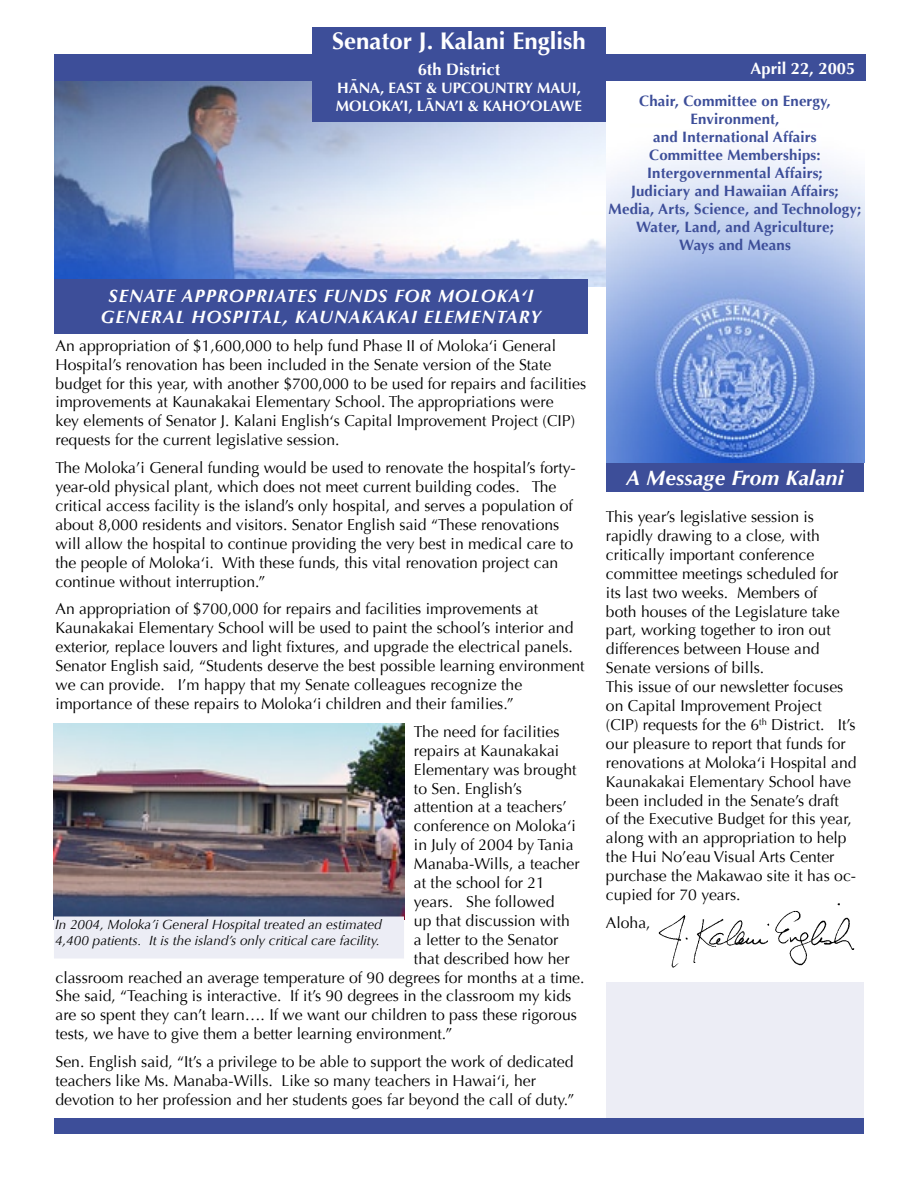
<style>
.page{position:relative;width:918px;height:1188px;background:#fff}
.page>*{position:absolute;margin:0;border:0;box-sizing:border-box;transform-origin:0 0}
.t1{font:700 24px "Optima";color:#fff}
.t2{font:italic 700 21px "Optima";letter-spacing:.01em;color:#fff}
.t3{font:italic 700 18px "Optima";letter-spacing:.05em;color:#fff}
.t4{font:18px "Optima";color:#fff}
.t5{font:700 16.5px "Optima";color:#fff}
.t6{font:15.75px/18.9px "Optima";color:#000}
.t7{font:700 15px "Optima";letter-spacing:.01em;color:#3d4e99}
.t8{font:700 15px "Optima";color:#fff}
.t9{font:italic 13.5px "Optima";color:#000}
</style>
<div class="page">
<div style="left:606px;top:982px;width:258px;height:138px;background:#ecedf5"></div>
<div style="left:606px;top:462px;width:258px;height:30px;background:#3d4e99"></div>
<img style="left:54px;top:81px;width:552px;height:206px">
<div style="left:54px;top:279px;width:534px;height:55px;background:#3d4e99"></div>
<img style="left:606px;top:151px;width:258px;height:311px">
<div style="left:54px;top:1119px;width:810px;height:15px;background:#3d4e99"></div>
<img style="left:54px;top:723px;width:351px;height:197px">
<div style="left:54px;top:54px;width:812px;height:27px;background:#3d4e99"></div>
<div style="left:54px;top:916px;width:350px;height:42px;background:#ecedf5"></div>
<img style="left:658px;top:903px;width:197px;height:65px">
<div style="left:312px;top:27px;width:294px;height:95px;background:#3d4e99"></div>
<p class="t1" style="left:332px;top:27px;width:255px">Senator J. Kalani English</p>
<p class="t5" style="left:418px;top:60px;width:84px">6th District</p>
<p class="t8" style="left:337px;top:79px;width:245px">HANA, EAST &amp; UPCOUNTRY MAUI,</p>
<p class="t8" style="left:336px;top:97px;width:248px">MOLOKA’I, LANA’I &amp; KAHO’OLAWE</p>
<p class="t4" style="left:351px;top:67px;width:7px">-</p>
<p class="t4" style="left:426px;top:86px;width:7px">-</p>
<p class="t3" style="left:109px;top:285px;width:426px">SENATE APPROPRIATES FUNDS FOR MOLOKA‘I</p>
<p class="t3" style="left:101px;top:306px;width:442px">GENERAL HOSPITAL, KAUNAKAKAI ELEMENTARY</p>
<p class="t5" style="left:751px;top:59px;width:106px">April 22, 2005</p>
<p class="t7" style="left:639px;top:92px;width:193px">Chair, Committee on Energy,</p>
<p class="t7" style="left:691px;top:110px;width:90px">Environment,</p>
<p class="t7" style="left:653px;top:128px;width:165px">and International Affairs</p>
<p class="t7" style="left:649px;top:146px;width:173px">Committee Memberships:</p>
<p class="t7" style="left:647px;top:164px;width:177px">Intergovernmental Affairs;</p>
<p class="t7" style="left:631px;top:182px;width:209px">Judiciary and Hawaiian Affairs;</p>
<p class="t7" style="left:609px;top:200px;width:254px">Media, Arts, Science, and Technology;</p>
<p class="t7" style="left:636px;top:218px;width:199px">Water, Land, and Agriculture;</p>
<p class="t7" style="left:679px;top:236px;width:113px">Ways and Means</p>
<p class="t6" style="left:55px;top:336px;width:532px">An appropriation of $1,600,000 to help fund Phase II of Moloka‘i General Hospital’s renovation has been included in the Senate version of the State budget for this year, with another $700,000 to be used for repairs and facilities improvements at Kaunakakai Elementary School. The appropriations were<br>key elements of Senator J. Kalani English‘s Capital Improvement Project (CIP) requests for the current legislative session.</p>
<p class="t6" style="left:55px;top:459px;width:522px">The Moloka’i General funding would be used to renovate the hospital’s forty&shy;year-old physical plant, which does not meet current building codes. The critical access facility is the island’s only hospital, and serves a population of about 8,000 residents and visitors. Senator English said “These renovations will allow the hospital to continue providing the very best in medical care to the people of Moloka‘i. With these funds, this vital renovation project can continue without interruption.”</p>
<p class="t6" style="left:55px;top:600px;width:531px">An appropriation of $700,000 for repairs and facilities improvements at Kaunakakai Elementary School will be used to paint the school’s interior and exterior, replace louvers and light fixtures, and upgrade the electrical panels.<br>Senator English said, “Students deserve the best possible learning environment we can provide. I’m happy that my Senate colleagues recognize the importance of these repairs to Moloka‘i children and their families.”</p>
<p class="t6" style="left:414px;top:722px;width:147px">The need for facilities</p>
<p class="t6" style="left:414px;top:741px;width:147px">repairs at Kaunakakai</p>
<p class="t6" style="left:414px;top:760px;width:164px">Elementary was brought</p>
<p class="t6" style="left:414px;top:779px;width:109px">to Sen. English’s</p>
<p class="t6" style="left:414px;top:798px;width:154px">attention at a teachers’</p>
<p class="t6" style="left:414px;top:817px;width:163px">conference on Moloka‘i</p>
<p class="t6" style="left:414px;top:836px;width:161px">in July of 2004 by Tania</p>
<p class="t6" style="left:414px;top:855px;width:167px">Manaba-Wills, a teacher</p>
<p class="t6" style="left:414px;top:873px;width:133px">at the school for 21</p>
<p class="t6" style="left:414px;top:892px;width:142px">years. She followed</p>
<p class="t6" style="left:414px;top:911px;width:157px">up that discussion with</p>
<p class="t6" style="left:414px;top:930px;width:146px">a letter to the Senator</p>
<p class="t6" style="left:414px;top:949px;width:157px">that described how her</p>
<p class="t6" style="left:55px;top:968px;width:531px">classroom reached an average temperature of 90 degrees for months at a time.</p>
<p class="t6" style="left:55px;top:987px;width:517px">She said, “Teaching is interactive. If it’s 90 degrees in the classroom my kids</p>
<p class="t6" style="left:55px;top:1006px;width:523px">are so spent they can’t learn…. If we want our children to pass these rigorous</p>
<p class="t6" style="left:55px;top:1025px;width:398px">tests, we have to give them a better learning environment.”</p>
<p class="t6" style="left:55px;top:1053px;width:520px">Sen. English said, “It’s a privilege to be able to support the work of dedicated teachers like Ms. Manaba-Wills. Like so many teachers in Hawai‘i, her devotion to her profession and her students goes far beyond the call of duty.”</p>
<p class="t2" style="left:626px;top:466px;width:219px">A Message From Kalani</p>
<p class="t6" style="left:606px;top:507px;width:235px">This year’s legislative session is rapidly drawing to a close, with critically important conference committee meetings scheduled for its last two weeks. Members of both houses of the Legislature take part, working together to iron out differences between House and<br>Senate versions of bills.</p>
<p class="t6" style="left:606px;top:678px;width:252px">This issue of our newsletter focuses on Capital Improvement Project (CIP) requests for the 6<sup>th</sup> District. It’s our pleasure to report that funds for renovations at Moloka‘i Hospital and Kaunakakai Elementary School have been included in the Senate’s draft<br>of the Executive Budget for this year, along with an appropriation to help the Hui No’eau Visual Arts Center purchase the Makawao site it has oc&shy;cupied for 70 years.</p>
<p class="t9" style="left:55px;top:916px;width:328px">In 2004, Moloka’i General Hospital treated an estimated</p>
<p class="t6" style="left:606px;top:913px;width:46px">Aloha,</p>
<p class="t9" style="left:55px;top:933px;width:326px">4,400 patients. It is the island’s only critical care facility.</p>
</div>
